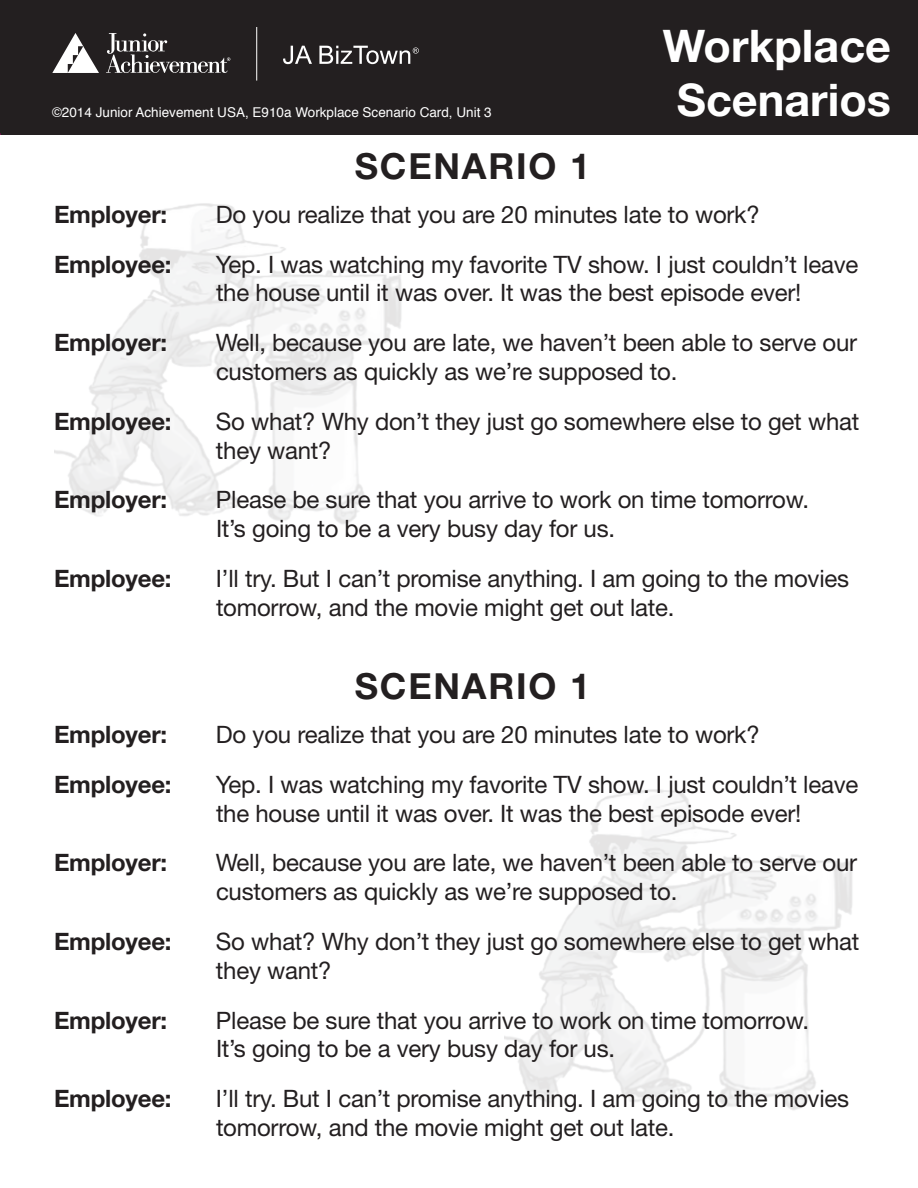
<style>
.page{position:relative;width:918px;height:1188px;background:#fff}
.page>*{position:absolute;margin:0;border:0;box-sizing:border-box;transform-origin:0 0}
.t1{font:700 45px "Helvetica Neue";color:#fff}
.t2{font:700 36px "Helvetica Neue";letter-spacing:.05em;color:#231f20}
.t3{font:24px/28.8px "Helvetica Neue";letter-spacing:-.01em;color:#231f20}
.t4{font:700 24px "Helvetica Neue";letter-spacing:-.01em;color:#231f20}
.t5{font:13.5px "Helvetica";color:#fff}
</style>
<div class="page">
<img style="left:54px;top:203px;width:348px;height:321px">
<img style="left:505px;top:789px;width:347px;height:321px">
<div style="left:0;top:0;width:918px;height:134px;background:#231f20"></div>
<hr style="left:256px;top:27px;width:1px;height:54px;background:#fff">
<svg style="left:283px;top:46px;width:29px;height:18px"></svg>
<svg style="left:319px;top:46px;width:100px;height:18px"></svg>
<svg style="left:106px;top:33px;width:124px;height:40px"></svg>
<svg style="left:52px;top:33px;width:47px;height:40px"></svg>
<p class="t5" style="left:52px;top:102px;width:441px">©2014 Junior Achievement USA, E910a Workplace Scenario Card, Unit 3</p>
<p class="t2" style="left:355px;top:144px;width:237px">SCENARIO 1</p>
<p class="t1" style="left:663px;top:18px;width:230px">Workplace</p>
<p class="t1" style="left:677px;top:72px;width:216px">Scenarios</p>
<p class="t4" style="left:54px;top:199px;width:115px">Employer:</p>
<p class="t3" style="left:216px;top:200px;width:545px">Do you realize that you are 20 minutes late to work?</p>
<p class="t4" style="left:54px;top:249px;width:119px">Employee:</p>
<p class="t3" style="left:216px;top:249px;width:644px">Yep. I was watching my favorite TV show. I just couldn’t leave the house until it was over. It was the best episode ever!</p>
<p class="t4" style="left:54px;top:328px;width:115px">Employer:</p>
<p class="t3" style="left:216px;top:328px;width:643px">Well, because you are late, we haven’t been able to serve our customers as quickly as we’re supposed to.</p>
<p class="t4" style="left:54px;top:406px;width:119px">Employee:</p>
<p class="t3" style="left:216px;top:407px;width:645px">So what? Why don’t they just go somewhere else to get what they want?</p>
<p class="t4" style="left:54px;top:485px;width:115px">Employer:</p>
<p class="t3" style="left:216px;top:485px;width:595px">Please be sure that you arrive to work on time tomorrow.</p>
<p class="t3" style="left:216px;top:514px;width:401px">It’s going to be a very busy day for us.</p>
<p class="t4" style="left:54px;top:564px;width:119px">Employee:</p>
<p class="t3" style="left:216px;top:564px;width:635px">I’ll try. But I can’t promise anything. I am going to the movies tomorrow, and the movie might get out late.</p>
<p class="t2" style="left:355px;top:664px;width:237px">SCENARIO 1</p>
<p class="t4" style="left:54px;top:720px;width:115px">Employer:</p>
<p class="t3" style="left:216px;top:720px;width:545px">Do you realize that you are 20 minutes late to work?</p>
<p class="t4" style="left:54px;top:769px;width:119px">Employee:</p>
<p class="t3" style="left:216px;top:770px;width:644px">Yep. I was watching my favorite TV show. I just couldn’t leave the house until it was over. It was the best episode ever!</p>
<p class="t4" style="left:54px;top:848px;width:115px">Employer:</p>
<p class="t3" style="left:216px;top:848px;width:643px">Well, because you are late, we haven’t been able to serve our customers as quickly as we’re supposed to.</p>
<p class="t4" style="left:54px;top:927px;width:119px">Employee:</p>
<p class="t3" style="left:216px;top:927px;width:645px">So what? Why don’t they just go somewhere else to get what they want?</p>
<p class="t4" style="left:54px;top:1005px;width:115px">Employer:</p>
<p class="t3" style="left:216px;top:1005px;width:595px">Please be sure that you arrive to work on time tomorrow.</p>
<p class="t3" style="left:216px;top:1034px;width:401px">It’s going to be a very busy day for us.</p>
<p class="t4" style="left:54px;top:1084px;width:119px">Employee:</p>
<p class="t3" style="left:216px;top:1084px;width:635px">I’ll try. But I can’t promise anything. I am going to the movies tomorrow, and the movie might get out late.</p>
</div>
